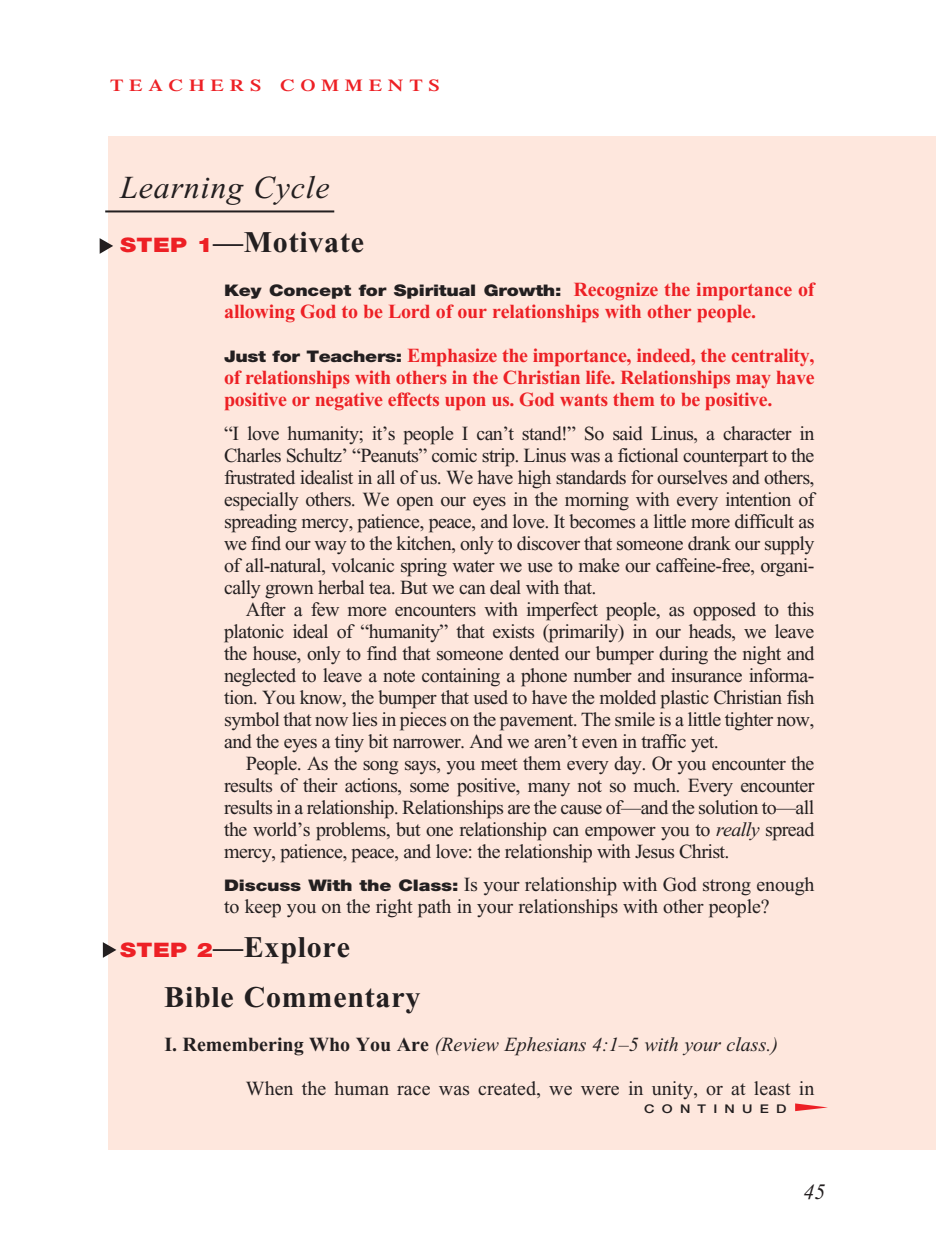
<style>
.page{position:relative;width:936px;height:1260px;background:#fff}
.page>*{position:absolute;margin:0;border:0;box-sizing:border-box;transform-origin:0 0}
.Main_Head_Teachers_C{font:italic 32px "Times New Roman";letter-spacing:.025em;color:#231f20}
.T_Aim_bodyXindent{font:700 30px "Times New Roman";letter-spacing:.025em;color:#231f20}
.T_Aim_hang_indent{font:700 30px "Times New Roman";letter-spacing:.025em;color:#231f20}
.t1{font:italic 22px "Times New Roman";color:#231f20}
.First_Line_Space_Tea{font:20px/22px "Times New Roman";letter-spacing:-.03em;color:#231f20;text-align:justify}
.Objectives_Body_Text{font:700 20px/22px "Times New Roman";letter-spacing:-.01em;color:#ed2025;text-align:justify}
.First_Line_Space_Tea-2{font:20px/22px "Times New Roman";letter-spacing:-.01em;color:#231f20}
.Roman_Numeral_Sub_He{font:italic 20px "Times New Roman";color:#231f20}
.Objectives_Body_Text-2{font:20px "Times New Roman";color:#231f20}
.t2{font:600 16.8px "Times";letter-spacing:.285em;color:#ed2025;scale:1.2 1}
.Objectives_Body_Text-3{font:900 16px "Helvetica Neue";letter-spacing:-.01em;color:#231f20;scale:1.2 1}
._01-Daily_head{font:500 12px "Helvetica Neue";letter-spacing:.5em;color:#231f20;scale:1.2 1}
.s1{font-family:"Helvetica Neue";font-weight:900;font-size:20px;color:#ed2025}
.s2{font-family:"Times New Roman";font-weight:700;font-size:20px;color:#ed2025}
.s3{font-family:"Helvetica Neue";font-weight:900;font-size:16px;color:#231f20}
.s4{font-style:italic}
.s5{font-family:"Helvetica Neue";font-weight:900;font-size:16px}
.s6{font-weight:700;font-style:normal}
</style>
<div class="page">
<div style="left:108px;top:137px;width:828px;height:1013px;background:#fee7dd"></div>
<svg style="left:795px;top:1103px;width:33px;height:8px"></svg>
<hr style="left:105px;top:210px;width:229px;height:2px;background:#231f20">
<svg style="left:100px;top:238px;width:13px;height:16px"></svg>
<svg style="left:103px;top:942px;width:13px;height:16px"></svg>
<p class="t2" style="left:110px;top:75px;width:126px">TEACHERS</p>
<p class="t2" style="left:281px;top:75px;width:133px">COMMENTS</p>
<p class="Main_Head_Teachers_C" style="left:120px;top:170px;width:211px">Learning Cycle</p>
<p class="T_Aim_bodyXindent" style="left:120px;top:226px;width:245px"><span class="s1">STEP 1</span>—Motivate</p>
<p class="Objectives_Body_Text-3" style="left:224px;top:281px;width:493px">Key Concept for Spiritual Growth: <span class="s2">Recognize the importance of</span></p>
<p class="Objectives_Body_Text" style="left:224px;top:301px;width:534px">allowing God to be Lord of our relationships with other people.</p>
<p class="Objectives_Body_Text" style="left:224px;top:345px;width:592px"><span class="s3">Just for Teachers:</span> Emphasize the importance, indeed, the centrality, of relationships with others in the Christian life. Relationships may have positive or negative effects upon us. God wants them to be positive.</p>
<p class="First_Line_Space_Tea" style="left:224px;top:422px;width:592px">“I love humanity; it’s people I can’t stand!” So said Linus, a character in Charles Schultz’ “Peanuts” comic strip. Linus was a fictional counterpart to the frustrated idealist in all of us. We have high standards for ourselves and others, especially others. We open our eyes in the morning with every intention of spreading mercy, patience, peace, and love. It becomes a little more difficult as we find our way to the kitchen, only to discover that someone drank our supply of all-natural, volcanic spring water we use to make our caffeine-free, organi&shy;cally grown herbal tea. But we can deal with that.</p>
<p class="First_Line_Space_Tea" style="left:224px;top:598px;width:592px;text-indent:22px">After a few more encounters with imperfect people, as opposed to this platonic ideal of “humanity” that exists (primarily) in our heads, we leave the house, only to find that someone dented our bumper during the night and neglected to leave a note containing a phone number and insurance informa&shy;tion. You know, the bumper that used to have the molded plastic Christian fish symbol that now lies in pieces on the pavement. The smile is a little tighter now, and the eyes a tiny bit narrower. And we aren’t even in traffic yet.</p>
<p class="First_Line_Space_Tea" style="left:224px;top:752px;width:592px;text-indent:22px">People. As the song says, you meet them every day. Or you encounter the results of their actions, some positive, many not so much. Every encounter results in a relationship. Relationships are the cause of—and the solution to—all the world’s problems, but one relationship can empower you to <span class="s4">really</span> spread mercy, patience, peace, and love: the relationship with Jesus Christ.</p>
<p class="First_Line_Space_Tea-2" style="left:224px;top:874px;width:592px"><span class="s5">Discuss With the Class:</span> Is your relationship with God strong enough to keep you on the right path in your relationships with other people?</p>
<p class="T_Aim_bodyXindent" style="left:120px;top:931px;width:231px"><span class="s1">STEP 2</span>—Explore</p>
<p class="T_Aim_hang_indent" style="left:164px;top:981px;width:258px">Bible Commentary</p>
<p class="Roman_Numeral_Sub_He" style="left:164px;top:1034px;width:615px"><span class="s6">I. Remembering Who You Are</span> (Review Ephesians 4:1–5 with your class.)</p>
<p class="Objectives_Body_Text-2" style="left:246px;top:1078px;width:570px">When the human race was created, we were in unity, or at least in</p>
<p class="_01-Daily_head" style="left:644px;top:1101px;width:120px">CONTINUED</p>
<p class="t1" style="left:803px;top:1180px;width:23px">45</p>
</div>
